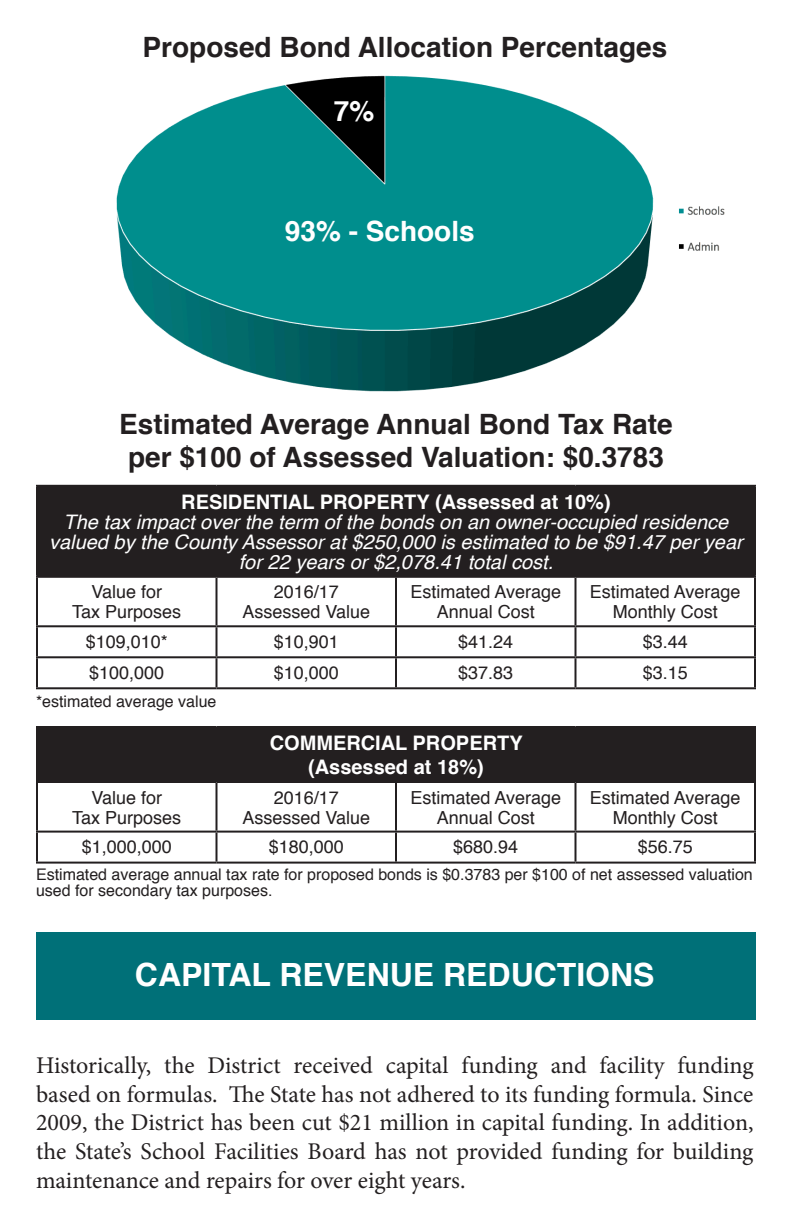
<style>
.page{position:relative;width:792px;height:1224px;background:#fff}
.page>*{position:absolute;margin:0;border:0;box-sizing:border-box;transform-origin:0 0}
.t1{font:700 32px "Helvetica";color:#fff}
.t2{font:700 28px "Helvetica";color:#231f20}
.t3{font:700 28px "Helvetica";color:#fff}
.t4{font:24px/28.8px "Minion Pro";letter-spacing:-.005em;color:#231f20;text-align:justify}
.t5{font:italic 20px/20px "Helvetica";color:#fff;text-align:center}
.t6{font:700 20px "Helvetica";color:#fff}
.t7{font:18px "Helvetica";color:#231f20}
.t8{font:16px/16px "Helvetica";color:#231f20}
</style>
<div class="page">
<img style="left:116px;top:75px;width:609px;height:317px">
<div style="left:37px;top:727px;width:718px;height:55px;background:#231f20"></div>
<hr style="left:36px;top:726px;width:180px;height:2px;background:#231f20">
<hr style="left:36px;top:728px;width:2px;height:53px;background:#231f20">
<hr style="left:216px;top:726px;width:180px;height:2px;background:#231f20">
<hr style="left:396px;top:726px;width:180px;height:2px;background:#231f20">
<hr style="left:576px;top:726px;width:180px;height:2px;background:#231f20">
<hr style="left:754px;top:728px;width:2px;height:53px;background:#231f20">
<hr style="left:36px;top:781px;width:180px;height:2px;background:#231f20">
<hr style="left:36px;top:783px;width:2px;height:48px;background:#231f20">
<hr style="left:216px;top:781px;width:180px;height:2px;background:#231f20">
<hr style="left:216px;top:783px;width:2px;height:48px;background:#231f20">
<hr style="left:396px;top:781px;width:180px;height:2px;background:#231f20">
<hr style="left:395px;top:783px;width:2px;height:48px;background:#231f20">
<hr style="left:576px;top:781px;width:180px;height:2px;background:#231f20">
<hr style="left:574px;top:783px;width:2px;height:48px;background:#231f20">
<hr style="left:754px;top:783px;width:2px;height:48px;background:#231f20">
<hr style="left:36px;top:831px;width:180px;height:2px;background:#231f20">
<hr style="left:36px;top:833px;width:2px;height:29px;background:#231f20">
<hr style="left:216px;top:831px;width:180px;height:2px;background:#231f20">
<hr style="left:216px;top:833px;width:2px;height:29px;background:#231f20">
<hr style="left:396px;top:831px;width:180px;height:2px;background:#231f20">
<hr style="left:395px;top:833px;width:2px;height:29px;background:#231f20">
<hr style="left:576px;top:831px;width:180px;height:2px;background:#231f20">
<hr style="left:574px;top:833px;width:2px;height:29px;background:#231f20">
<hr style="left:754px;top:833px;width:2px;height:29px;background:#231f20">
<hr style="left:36px;top:862px;width:180px;height:2px;background:#231f20">
<hr style="left:216px;top:862px;width:180px;height:2px;background:#231f20">
<hr style="left:396px;top:862px;width:180px;height:2px;background:#231f20">
<hr style="left:576px;top:862px;width:180px;height:2px;background:#231f20">
<div style="left:37px;top:486px;width:718px;height:91px;background:#231f20"></div>
<hr style="left:36px;top:485px;width:180px;height:2px;background:#231f20">
<hr style="left:36px;top:487px;width:2px;height:89px;background:#231f20">
<hr style="left:216px;top:485px;width:180px;height:2px;background:#231f20">
<hr style="left:396px;top:485px;width:180px;height:2px;background:#231f20">
<hr style="left:576px;top:485px;width:180px;height:2px;background:#231f20">
<hr style="left:754px;top:487px;width:2px;height:89px;background:#231f20">
<hr style="left:36px;top:576px;width:180px;height:2px;background:#231f20">
<hr style="left:36px;top:578px;width:2px;height:47px;background:#231f20">
<hr style="left:216px;top:576px;width:180px;height:2px;background:#231f20">
<hr style="left:216px;top:578px;width:2px;height:47px;background:#231f20">
<hr style="left:396px;top:576px;width:180px;height:2px;background:#231f20">
<hr style="left:395px;top:578px;width:2px;height:47px;background:#231f20">
<hr style="left:576px;top:576px;width:180px;height:2px;background:#231f20">
<hr style="left:574px;top:578px;width:2px;height:47px;background:#231f20">
<hr style="left:754px;top:578px;width:2px;height:47px;background:#231f20">
<hr style="left:36px;top:625px;width:180px;height:2px;background:#231f20">
<hr style="left:36px;top:627px;width:2px;height:29px;background:#231f20">
<hr style="left:216px;top:625px;width:180px;height:2px;background:#231f20">
<hr style="left:216px;top:627px;width:2px;height:29px;background:#231f20">
<hr style="left:396px;top:625px;width:180px;height:2px;background:#231f20">
<hr style="left:395px;top:627px;width:2px;height:29px;background:#231f20">
<hr style="left:576px;top:625px;width:180px;height:2px;background:#231f20">
<hr style="left:574px;top:627px;width:2px;height:29px;background:#231f20">
<hr style="left:754px;top:627px;width:2px;height:29px;background:#231f20">
<hr style="left:36px;top:656px;width:180px;height:2px;background:#231f20">
<hr style="left:36px;top:658px;width:2px;height:29px;background:#231f20">
<hr style="left:216px;top:656px;width:180px;height:2px;background:#231f20">
<hr style="left:216px;top:658px;width:2px;height:29px;background:#231f20">
<hr style="left:396px;top:656px;width:180px;height:2px;background:#231f20">
<hr style="left:395px;top:658px;width:2px;height:29px;background:#231f20">
<hr style="left:576px;top:656px;width:180px;height:2px;background:#231f20">
<hr style="left:574px;top:658px;width:2px;height:29px;background:#231f20">
<hr style="left:754px;top:658px;width:2px;height:29px;background:#231f20">
<hr style="left:36px;top:687px;width:180px;height:2px;background:#231f20">
<hr style="left:216px;top:687px;width:180px;height:2px;background:#231f20">
<hr style="left:396px;top:687px;width:180px;height:2px;background:#231f20">
<hr style="left:576px;top:687px;width:180px;height:2px;background:#231f20">
<div style="left:36px;top:932px;width:720px;height:88px;background:#007078"></div>
<p class="t2" style="left:143px;top:24px;width:526px">Proposed Bond Allocation Percentages</p>
<p class="t3" style="left:334px;top:88px;width:42px">7%</p>
<p class="t3" style="left:285px;top:209px;width:191px">93% - Schools</p>
<p class="t2" style="left:119px;top:401px;width:555px">Estimated Average Annual Bond Tax Rate</p>
<p class="t2" style="left:128px;top:435px;width:537px">per $100 of Assessed Valuation: $0.3783</p>
<p class="t6" style="left:181px;top:486px;width:431px">RESIDENTIAL PROPERTY (Assessed at 10%)</p>
<p class="t5" style="left:49px;top:512px;width:695px">The tax impact over the term of the bonds on an owner-occupied residence valued by the County Assessor at $250,000 is estimated to be $91.47 per year for 22 years or $2,078.41 total cost.</p>
<p class="t7" style="left:91px;top:578px;width:72px">Value for</p>
<p class="t7" style="left:72px;top:598px;width:111px">Tax Purposes</p>
<p class="t7" style="left:410px;top:578px;width:152px">Estimated Average</p>
<p class="t7" style="left:437px;top:598px;width:100px">Annual Cost</p>
<p class="t7" style="left:590px;top:578px;width:152px">Estimated Average</p>
<p class="t7" style="left:613px;top:598px;width:107px">Monthly Cost</p>
<p class="t7" style="left:274px;top:578px;width:67px">2016/17</p>
<p class="t7" style="left:242px;top:598px;width:129px">Assessed Value</p>
<p class="t7" style="left:86px;top:628px;width:84px">$109,010*</p>
<p class="t7" style="left:274px;top:628px;width:67px">$10,901</p>
<p class="t7" style="left:458px;top:628px;width:57px">$41.24</p>
<p class="t7" style="left:643px;top:628px;width:47px">$3.44</p>
<p class="t7" style="left:89px;top:659px;width:77px">$100,000</p>
<p class="t7" style="left:274px;top:659px;width:67px">$10,000</p>
<p class="t7" style="left:458px;top:659px;width:57px">$37.83</p>
<p class="t7" style="left:643px;top:659px;width:47px">$3.15</p>
<p class="t8" style="left:36px;top:694px;width:182px">*estimated average value</p>
<p class="t7" style="left:91px;top:783px;width:72px">Value for</p>
<p class="t7" style="left:72px;top:803px;width:111px">Tax Purposes</p>
<p class="t6" style="left:270px;top:727px;width:254px">COMMERCIAL PROPERTY</p>
<p class="t6" style="left:308px;top:751px;width:177px">(Assessed at 18%)</p>
<p class="t7" style="left:274px;top:783px;width:67px">2016/17</p>
<p class="t7" style="left:242px;top:803px;width:129px">Assessed Value</p>
<p class="t7" style="left:410px;top:783px;width:152px">Estimated Average</p>
<p class="t7" style="left:437px;top:803px;width:100px">Annual Cost</p>
<p class="t7" style="left:590px;top:783px;width:152px">Estimated Average</p>
<p class="t7" style="left:613px;top:803px;width:107px">Monthly Cost</p>
<p class="t7" style="left:82px;top:833px;width:92px">$1,000,000</p>
<p class="t7" style="left:269px;top:833px;width:77px">$180,000</p>
<p class="t7" style="left:453px;top:833px;width:67px">$680.94</p>
<p class="t7" style="left:638px;top:833px;width:57px">$56.75</p>
<p class="t8" style="left:36px;top:866px;width:718px">Estimated average annual tax rate for proposed bonds is $0.3783 per $100 of net assessed valuation used for secondary tax purposes.</p>
<p class="t1" style="left:135px;top:949px;width:521px">CAPITAL REVENUE REDUCTIONS</p>
<p class="t4" style="left:36px;top:1051px;width:719px">Historically, the District received capital funding and facility funding based on formulas. The State has not adhered to its funding formula. Since 2009, the District has been cut $21 million in capital funding. In addition, the State’s School Facilities Board has not provided funding for building maintenance and repairs for over eight years.</p>
</div>
